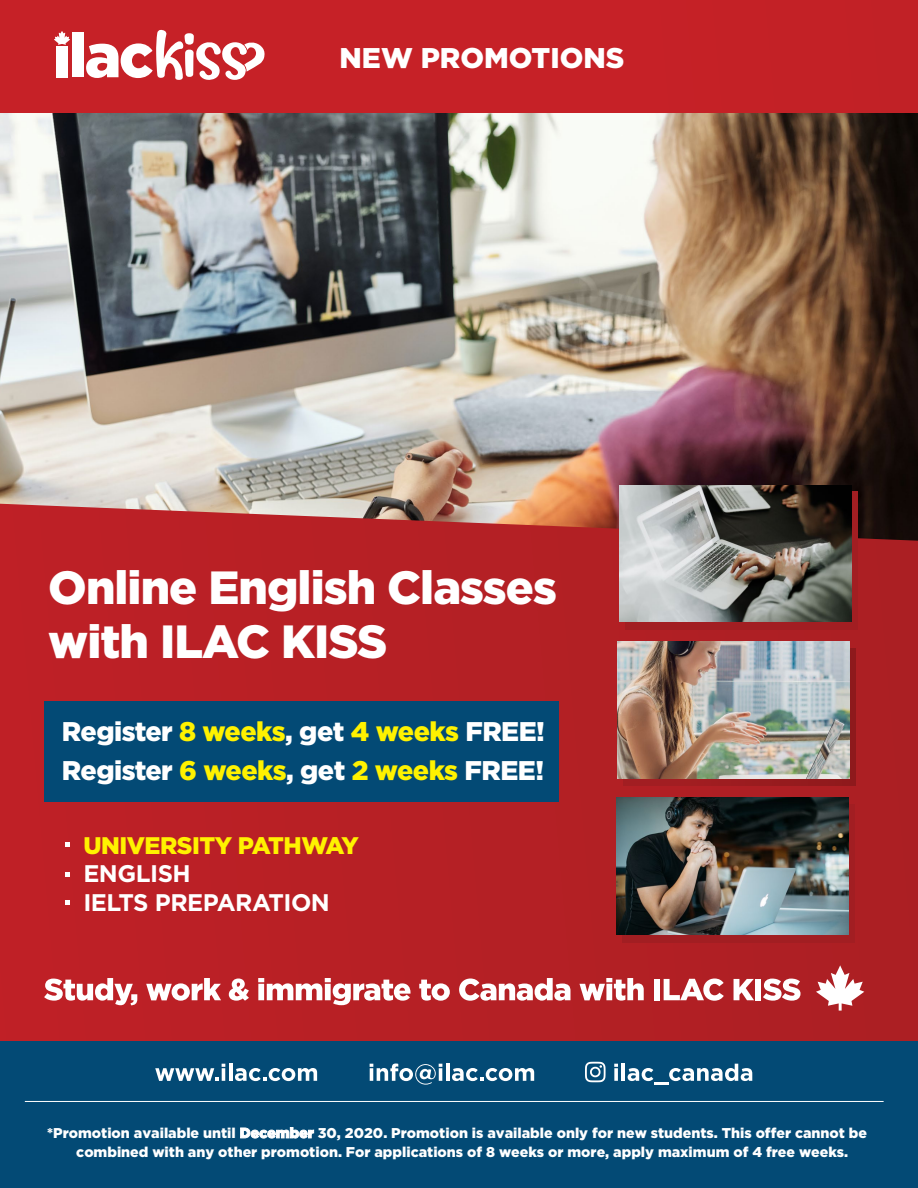
<style>
.page{position:relative;width:918px;height:1188px;background:#fff}
.page>*{position:absolute;margin:0;border:0;box-sizing:border-box;transform-origin:0 0}
.t1{font:900 46.5px/54px "Gotham";letter-spacing:-.02em;color:#fff}
.t2{font:900 28.5px "Gotham";color:#fff}
.t3{font:900 27px/39px "Gotham";letter-spacing:-.02em;color:#fff}
.t4{font:700 24px/28.5px "Gotham";letter-spacing:-.02em;color:#fff}
.t5{font:900 24px "Gotham";letter-spacing:-.02em;color:#fff200}
.t6{font:900 14.25px/19.5px "Gotham";color:#fff}
.s1{color:#fff200}
</style>
<div class="page">
<img style="left:0;top:112px;width:918px;height:392px">
<div style="left:0;top:0;width:918px;height:112px;background:#c62127"></div>
<div style="left:56px;top:46px;width:12px;height:31px;background:#fff"></div>
<div style="left:72px;top:33px;width:12px;height:44px;background:#fff"></div>
<svg style="left:54px;top:31px;width:16px;height:14px"></svg>
<svg style="left:86px;top:30px;width:179px;height:50px"></svg>
<svg style="left:0;top:504px;width:918px;height:537px;background:#b52327"></svg>
<div style="left:0;top:1041px;width:918px;height:147px;background:#034a75"></div>
<svg style="left:155px;top:1064px;width:70px;height:17px"></svg>
<hr style="left:229px;top:1064px;width:3px;height:17px;background:#fff">
<svg style="left:235px;top:1068px;width:82px;height:13px"></svg>
<svg style="left:370px;top:1064px;width:72px;height:21px"></svg>
<hr style="left:446px;top:1064px;width:3px;height:17px;background:#fff">
<svg style="left:452px;top:1068px;width:82px;height:13px"></svg>
<svg style="left:585px;top:1062px;width:21px;height:20px"></svg>
<svg style="left:614px;top:1064px;width:4px;height:3px"></svg>
<svg style="left:614px;top:1068px;width:4px;height:13px"></svg>
<hr style="left:621px;top:1064px;width:4px;height:17px;background:#fff">
<svg style="left:628px;top:1068px;width:25px;height:13px"></svg>
<hr style="left:654px;top:1082px;width:14px;height:3px;background:#fff">
<svg style="left:669px;top:1064px;width:83px;height:17px"></svg>
<svg style="left:816px;top:965px;width:48px;height:46px"></svg>
<svg style="left:44px;top:978px;width:93px;height:27px"></svg>
<svg style="left:146px;top:978px;width:75px;height:23px"></svg>
<svg style="left:229px;top:979px;width:20px;height:22px"></svg>
<svg style="left:258px;top:978px;width:153px;height:27px"></svg>
<svg style="left:419px;top:980px;width:31px;height:21px"></svg>
<svg style="left:459px;top:978px;width:111px;height:23px"></svg>
<svg style="left:579px;top:978px;width:65px;height:23px"></svg>
<div style="left:654px;top:979px;width:6px;height:21px;background:#fff"></div>
<svg style="left:664px;top:979px;width:60px;height:22px"></svg>
<svg style="left:734px;top:979px;width:20px;height:21px"></svg>
<div style="left:755px;top:979px;width:6px;height:21px;background:#fff"></div>
<svg style="left:763px;top:979px;width:38px;height:22px"></svg>
<svg style="left:623px;top:648px;width:233px;height:138px;background:#992729"></svg>
<img style="left:617px;top:642px;width:233px;height:136px">
<div style="left:625px;top:492px;width:233px;height:137px;background:#a21e22"></div>
<img style="left:619px;top:485px;width:233px;height:137px">
<div style="left:622px;top:805px;width:233px;height:137px;background:#a21e22"></div>
<img style="left:617px;top:798px;width:232px;height:137px">
<hr style="left:25px;top:1101px;width:859px;height:1px;background:#fff">
<div style="left:44px;top:702px;width:515px;height:100px;background:#034a75"></div>
<svg style="left:65px;top:842px;width:5px;height:5px"></svg>
<svg style="left:65px;top:872px;width:5px;height:4px"></svg>
<svg style="left:65px;top:900px;width:5px;height:4px"></svg>
<h2 class="t2" style="left:340px;top:38px;width:286px">NEW PROMOTIONS</h2>
<h1 class="t1" style="left:48px;top:560px;width:510px">Online English Classes with ILAC KISS</h1>
<h3 class="t3" style="left:62px;top:711px;width:485px">Register <span class="s1">8 weeks</span>, get <span class="s1">4 weeks</span> FREE!<br>Register <span class="s1">6 weeks</span>, get <span class="s1">2 weeks</span> FREE!</h3>
<h3 class="t5" style="left:83px;top:829px;width:277px">UNIVERSITY PATHWAY</h3>
<h3 class="t4" style="left:83px;top:859px;width:248px">ENGLISH<br>IELTS PREPARATION</h3>
<p class="t6" style="left:76px;top:1123px;width:792px;text-indent:-29px">*Promotion available until December 30, 2020. Promotion is available only for new students. This offer cannot be combined with any other promotion. For applications of 8 weeks or more, apply maximum of 4 free weeks.</p>
</div>
